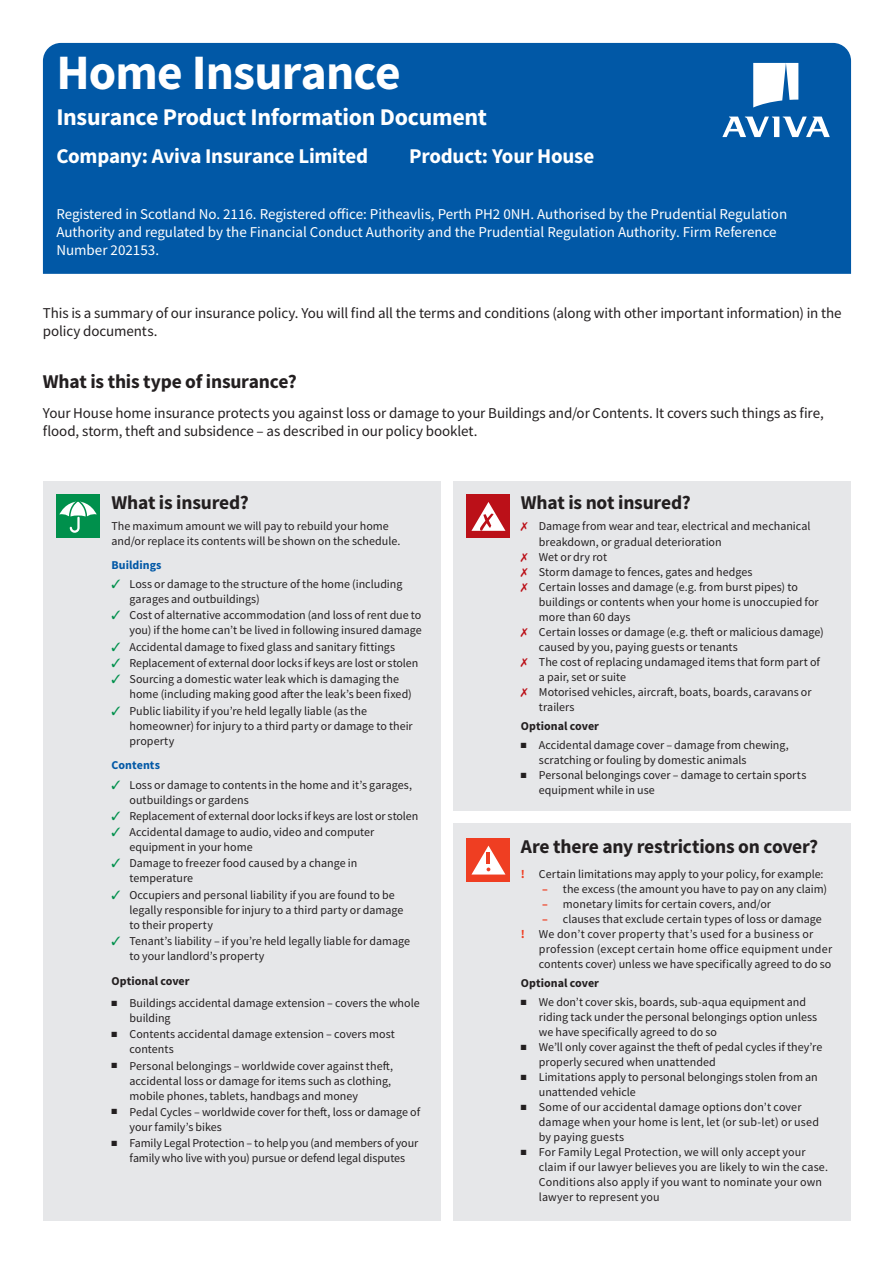
<style>
.page{position:relative;width:894px;height:1264px;background:#fff}
.page>*{position:absolute;margin:0;border:0;box-sizing:border-box;transform-origin:0 0}
.t1{font:700 49.5px "Source Sans Pro";letter-spacing:-.015em;color:#fff}
.t2{font:700 24px "Source Sans Pro";letter-spacing:-.01em;color:#fff}
.t3{font:700 21px "Source Sans Pro";letter-spacing:-.015em;color:#fff}
.t4{font:700 19.5px "Source Sans Pro";letter-spacing:-.01em;color:#231f20}
.t5{font:15px/18px "Source Sans Pro";letter-spacing:-.005em;color:#231f20}
.t6{font:15px/18px "Source Sans Pro";color:#fff}
.t7{font:12px/15px "Source Sans Pro";color:#231f20}
.t8{font:12px "Source Sans Pro";letter-spacing:.02em;color:#231f20}
.t9{font:700 12px "Source Sans Pro";letter-spacing:.005em;color:#231f20}
.t10{font:700 12px "Source Sans Pro";letter-spacing:.005em;color:#0158a6}
.s1{color:#00904c}
.s2{font-weight:700;color:#ef3e22}
</style>
<div class="page">
<div style="left:43px;top:481px;width:397px;height:740px;background:#e6e7e9"></div>
<div style="left:56px;top:495px;width:44px;height:43px;background:#00904c"></div>
<svg style="left:59px;top:501px;width:38px;height:32px"></svg>
<div style="left:453px;top:481px;width:398px;height:329px;background:#e6e7e9"></div>
<div style="left:467px;top:495px;width:43px;height:43px;background:#bb1018"></div>
<svg style="left:471px;top:502px;width:34px;height:29px"></svg>
<div style="left:43px;top:43px;width:808px;height:231px;background:#0158a6"></div>
<svg style="left:753px;top:63px;width:45px;height:45px"></svg>
<svg style="left:722px;top:117px;width:108px;height:20px"></svg>
<div style="left:453px;top:823px;width:398px;height:398px;background:#e6e7e9"></div>
<div style="left:467px;top:838px;width:43px;height:44px;background:#ef3e22"></div>
<svg style="left:472px;top:845px;width:33px;height:29px"></svg>
<h1 class="t1" style="left:56px;top:39px;width:346px">Home Insurance</h1>
<h2 class="t2" style="left:56px;top:100px;width:432px">Insurance Product Information Document</h2>
<h3 class="t3" style="left:56px;top:142px;width:313px">Company: Aviva Insurance Limited</h3>
<h3 class="t3" style="left:409px;top:142px;width:186px">Product: Your House</h3>
<p class="t6" style="left:56px;top:205px;width:732px">Registered in Scotland No. 2116. Registered office: Pitheavlis, Perth PH2 0NH. Authorised by the Prudential Regulation<br>Authority and regulated by the Financial Conduct Authority and the Prudential Regulation Authority. Firm Reference<br>Number 202153.</p>
<p class="t5" style="left:43px;top:304px;width:800px">This is a summary of our insurance policy. You will find all the terms and conditions (along with other important information) in the policy documents.</p>
<h3 class="t4" style="left:43px;top:368px;width:255px">What is this type of insurance?</h3>
<p class="t5" style="left:43px;top:403px;width:782px">Your House home insurance protects you against loss or damage to your Buildings and/or Contents. It covers such things as fire, flood, storm, theft and subsidence – as described in our policy booklet.</p>
<h3 class="t4" style="left:111px;top:489px;width:139px">What is insured?</h3>
<p class="t7" style="left:111px;top:519px;width:290px">The maximum amount we will pay to rebuild your home and/or replace its contents will be shown on the schedule.</p>
<p class="t10" style="left:111px;top:557px;width:52px">Buildings</p>
<p class="t7" style="left:129px;top:576px;width:274px;text-indent:-18px"><span class="s1">✓</span> Loss or damage to the structure of the home (including garages and outbuildings)</p>
<p class="t7" style="left:111px;top:608px;width:312px;text-align:right"><span class="s1">✓</span> Cost of alternative accommodation (and loss of rent due to you) if the home can’t be lived in following insured damage</p>
<p class="t7" style="left:111px;top:639px;width:285px"><span class="s1">✓</span> Accidental damage to fixed glass and sanitary fittings</p>
<p class="t7" style="left:111px;top:655px;width:308px"><span class="s1">✓</span> Replacement of external door locks if keys are lost or stolen</p>
<p class="t7" style="left:129px;top:672px;width:284px;text-indent:-18px"><span class="s1">✓</span> Sourcing a domestic water leak which is damaging the home (including making good after the leak’s been fixed)</p>
<p class="t7" style="left:129px;top:703px;width:285px;text-indent:-18px"><span class="s1">✓</span> Public liability if you’re held legally liable (as the homeowner) for injury to a third party or damage to their property</p>
<p class="t10" style="left:111px;top:757px;width:50px">Contents</p>
<p class="t7" style="left:129px;top:777px;width:284px;text-indent:-18px"><span class="s1">✓</span> Loss or damage to contents in the home and it’s garages, outbuildings or gardens</p>
<p class="t7" style="left:111px;top:808px;width:308px"><span class="s1">✓</span> Replacement of external door locks if keys are lost or stolen</p>
<p class="t7" style="left:129px;top:824px;width:246px;text-indent:-18px"><span class="s1">✓</span> Accidental damage to audio, video and computer equipment in your home</p>
<p class="t7" style="left:129px;top:856px;width:229px;text-indent:-18px"><span class="s1">✓</span> Damage to freezer food caused by a change in temperature</p>
<p class="t7" style="left:129px;top:887px;width:275px;text-indent:-18px"><span class="s1">✓</span> Occupiers and personal liability if you are found to be legally responsible for injury to a third party or damage to their property</p>
<p class="t7" style="left:129px;top:933px;width:282px;text-indent:-18px"><span class="s1">✓</span> Tenant’s liability – if you’re held legally liable for damage to your landlord’s property</p>
<p class="t9" style="left:111px;top:972px;width:80px">Optional cover</p>
<p class="t7" style="left:129px;top:995px;width:292px;text-indent:-18px">■ Buildings accidental damage extension – covers the whole building</p>
<p class="t7" style="left:129px;top:1027px;width:267px;text-indent:-18px">■ Contents accidental damage extension – covers most contents</p>
<p class="t7" style="left:129px;top:1058px;width:265px;text-indent:-18px">■ Personal belongings – worldwide cover against theft, accidental loss or damage for items such as clothing, mobile phones, tablets, handbags and money</p>
<p class="t7" style="left:129px;top:1104px;width:292px;text-indent:-18px">■ Pedal Cycles – worldwide cover for theft, loss or damage of your family’s bikes</p>
<p class="t7" style="left:111px;top:1135px;width:308px;text-align:center">■ Family Legal Protection – to help you (and members of your family who live with you) pursue or defend legal disputes</p>
<h3 class="t4" style="left:521px;top:489px;width:171px">What is not insured?</h3>
<p class="t7" style="left:539px;top:519px;width:286px">Damage from wear and tear, electrical and mechanical breakdown, or gradual deterioration<br>Wet or dry rot<br>Storm damage to fences, gates and hedges<br>Certain losses and damage (e.g. from burst pipes) to buildings or contents when your home is unoccupied for more than 60 days<br>Certain losses or damage (e.g. theft or malicious damage) caused by you, paying guests or tenants<br>The cost of replacing undamaged items that form part of a pair, set or suite<br>Motorised vehicles, aircraft, boats, boards, caravans or trailers</p>
<p class="t9" style="left:521px;top:717px;width:80px">Optional cover</p>
<p class="t7" style="left:539px;top:737px;width:251px;text-indent:-18px">■ Accidental damage cover – damage from chewing, scratching or fouling by domestic animals</p>
<p class="t7" style="left:539px;top:767px;width:269px;text-indent:-18px">■ Personal belongings cover – damage to certain sports equipment while in use</p>
<h3 class="t4" style="left:521px;top:833px;width:299px">Are there any restrictions on cover?</h3>
<p class="t7" style="left:521px;top:866px;width:304px"><span class="s2">!</span> Certain limitations may apply to your policy, for example:</p>
<p class="t7" style="left:542px;top:881px;width:286px"><span class="s2">–</span> the excess (the amount you have to pay on any claim)</p>
<p class="t7" style="left:542px;top:896px;width:230px"><span class="s2">–</span> monetary limits for certain covers, and/or</p>
<p class="t7" style="left:542px;top:911px;width:281px"><span class="s2">–</span> clauses that exclude certain types of loss or damage</p>
<p class="t8" style="left:521px;top:926px;width:294px"><span class="s2">!</span> We don’t cover property that’s used for a business or</p>
<p class="t8" style="left:539px;top:941px;width:295px">profession (except certain home office equipment under</p>
<p class="t7" style="left:539px;top:956px;width:294px">contents cover) unless we have specifically agreed to do so</p>
<p class="t9" style="left:521px;top:974px;width:80px">Optional cover</p>
<p class="t7" style="left:539px;top:994px;width:280px;text-indent:-18px">■ We don’t cover skis, boards, sub-aqua equipment and riding tack under the personal belongings option unless we have specifically agreed to do so</p>
<p class="t7" style="left:539px;top:1039px;width:285px;text-indent:-18px">■ We’ll only cover against the theft of pedal cycles if they’re properly secured when unattended</p>
<p class="t7" style="left:539px;top:1069px;width:280px;text-indent:-18px">■ Limitations apply to personal belongings stolen from an unattended vehicle</p>
<p class="t7" style="left:539px;top:1099px;width:282px;text-indent:-18px">■ Some of our accidental damage options don’t cover damage when your home is lent, let (or sub-let) or used by paying guests</p>
<p class="t7" style="left:539px;top:1144px;width:291px;text-indent:-18px">■ For Family Legal Protection, we will only accept your claim if our lawyer believes you are likely to win the case.<br>Conditions also apply if you want to nominate your own lawyer to represent you</p>
</div>
